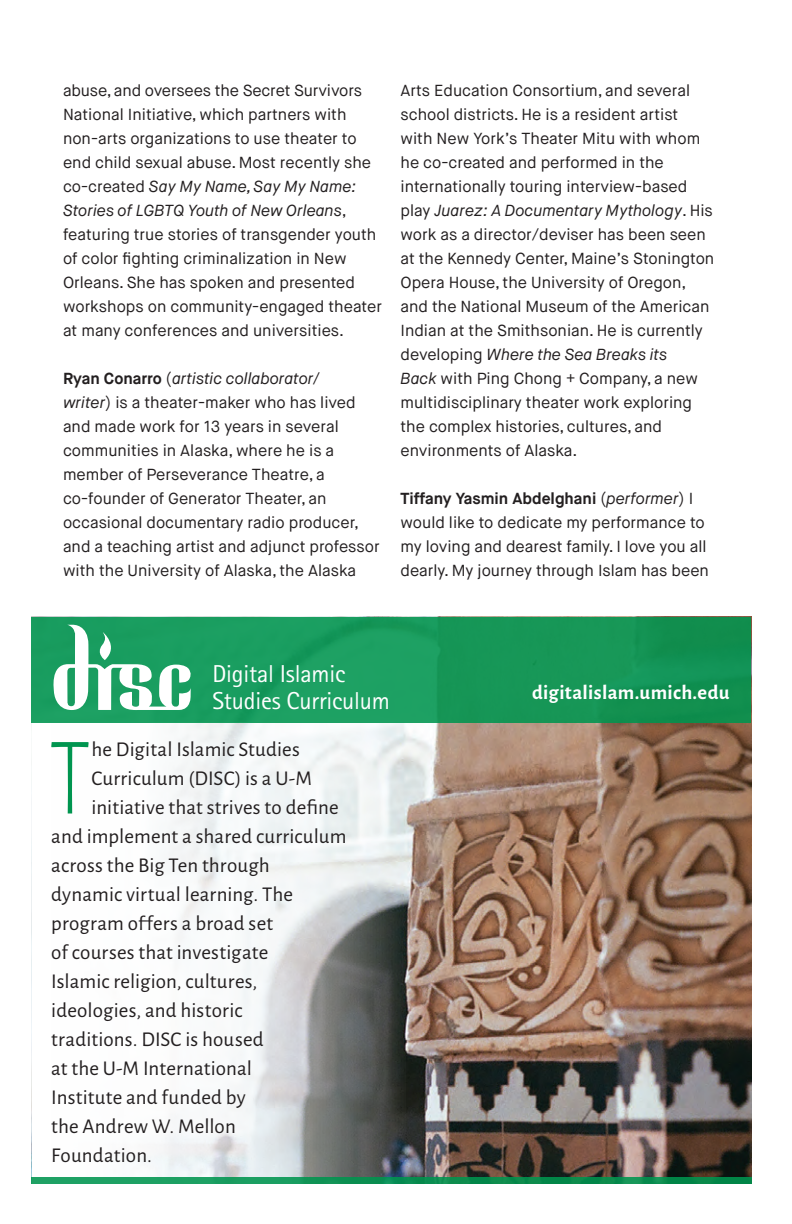
<style>
.page{position:relative;width:792px;height:1224px;background:#fff}
.page>*{position:absolute;margin:0;border:0;box-sizing:border-box;transform-origin:0 0}
.t1{font:300 111.8px "Alegreya Sans";color:#00954f;scale:.77 1}
.t2{font:24.4px/27.6px "Rotis Sans Serif";letter-spacing:-.01em;color:#fff}
.t3{font:21px "Alegreya Sans";letter-spacing:.005em;color:#231f20}
.t4{font:700 20.4px "Alegreya Sans";letter-spacing:.015em;color:#fff}
.t5{font:16px/24px "Maison Neue";color:#231f20}
.s1{font-style:italic}
.s2{font-weight:700}
</style>
<div class="page">
<img style="left:406px;top:722px;width:346px;height:455px">
<svg style="left:32px;top:722px;width:374px;height:455px"></svg>
<div style="left:32px;top:617px;width:720px;height:105px;background:#179858"></div>
<svg style="left:32px;top:1177px;width:720px;height:7px;background:#109355"></svg>
<svg style="left:54px;top:625px;width:137px;height:85px"></svg>
<p class="t5" style="left:63px;top:79px;width:320px">abuse, and oversees the Secret Survivors National Initiative, which partners with non-arts organizations to use theater to end child sexual abuse. Most recently she co-created <span class="s1">Say My Name, Say My Name:<br>Stories of LGBTQ Youth of New Orleans</span>, featuring true stories of transgender youth of color fighting criminalization in New Orleans. She has spoken and presented workshops on community-engaged theater at many conferences and universities.</p>
<p class="t5" style="left:63px;top:367px;width:318px"><span class="s2">Ryan Conarro</span> (<span class="s1">artistic collaborator/<br>writer</span>) is a theater-maker who has lived and made work for 13 years in several communities in Alaska, where he is a member of Perseverance Theatre, a co-founder of Generator Theater, an occasional documentary radio producer, and a teaching artist and adjunct professor with the University of Alaska, the Alaska</p>
<p class="t5" style="left:401px;top:79px;width:315px">Arts Education Consortium, and several school districts. He is a resident artist with New York’s Theater Mitu with whom he co-created and performed in the internationally touring interview-based play <span class="s1">Juarez: A Documentary Mythology</span>. His work as a director/deviser has been seen at the Kennedy Center, Maine’s Stonington Opera House, the University of Oregon, and the National Museum of the American Indian at the Smithsonian. He is currently developing <span class="s1">Where the Sea Breaks its<br>Back</span> with Ping Chong + Company, a new multidisciplinary theater work exploring the complex histories, cultures, and environments of Alaska.</p>
<p class="t5" style="left:401px;top:487px;width:310px"><span class="s2">Tiffany Yasmin Abdelghani</span> (<span class="s1">performer</span>) I would like to dedicate my performance to my loving and dearest family. I love you all dearly. My journey through Islam has been</p>
<p class="t2" style="left:212px;top:659px;width:179px">Digital Islamic<br>Studies Curriculum</p>
<p class="t1" style="left:49px;top:705px;width:55px">T</p>
<p class="t3" style="left:92px;top:735px;width:210px">he Digital Islamic Studies</p>
<p class="t3" style="left:92px;top:764px;width:222px">Curriculum (DISC) is a U-M</p>
<p class="t3" style="left:92px;top:793px;width:248px">initiative that strives to define</p>
<p class="t3" style="left:51px;top:822px;width:297px">and implement a shared curriculum</p>
<p class="t3" style="left:51px;top:851px;width:220px">across the Big Ten through</p>
<p class="t3" style="left:51px;top:880px;width:243px">dynamic virtual learning. The</p>
<p class="t3" style="left:51px;top:909px;width:223px">program offers a broad set</p>
<p class="t3" style="left:51px;top:938px;width:218px">of courses that investigate</p>
<p class="t3" style="left:51px;top:967px;width:208px">Islamic religion, cultures,</p>
<p class="t3" style="left:51px;top:996px;width:193px">ideologies, and historic</p>
<p class="t3" style="left:51px;top:1025px;width:214px">traditions. DISC is housed</p>
<p class="t3" style="left:51px;top:1054px;width:202px">at the U-M International</p>
<p class="t3" style="left:51px;top:1083px;width:196px">Institute and funded by</p>
<p class="t3" style="left:51px;top:1112px;width:186px">the Andrew W. Mellon</p>
<p class="t3" style="left:51px;top:1141px;width:102px">Foundation.</p>
<p class="t4" style="left:532px;top:677px;width:199px">digitalislam.umich.edu</p>
</div>
